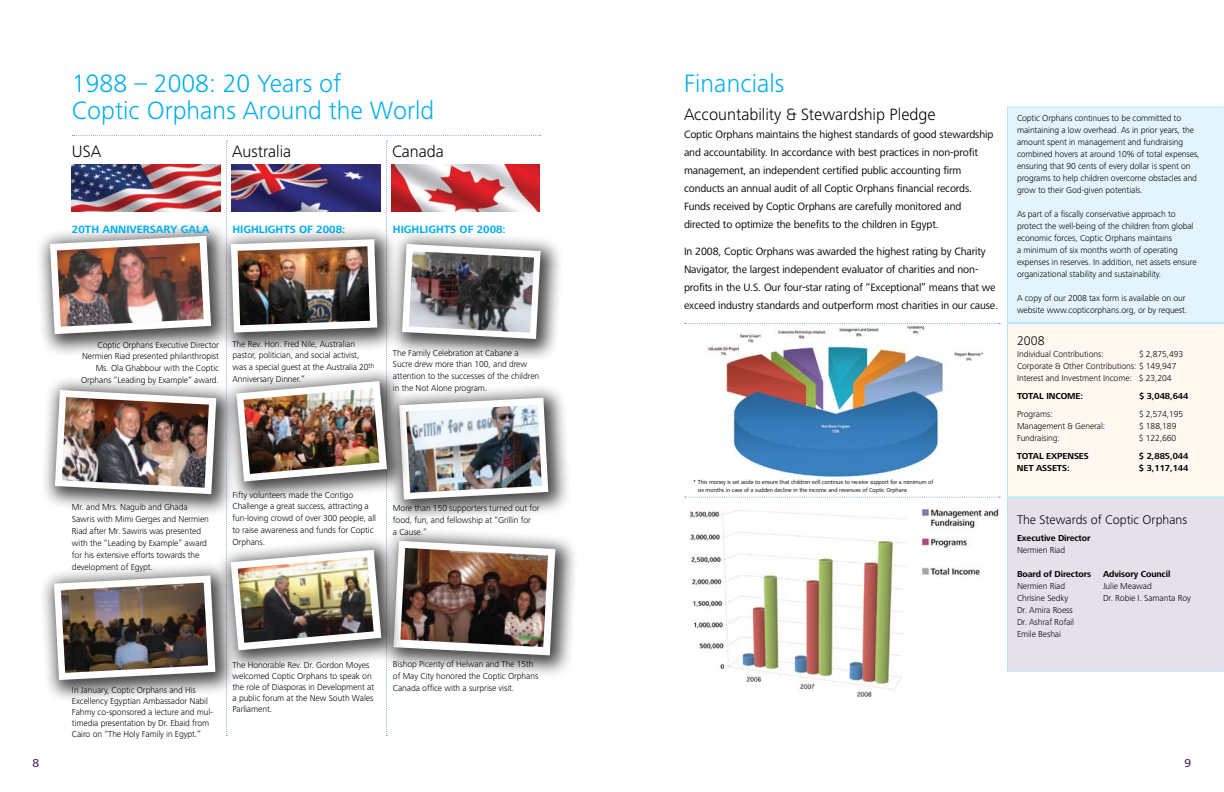
<style>
.page{position:relative;width:1224px;height:792px;background:#fff}
.page>*{position:absolute;margin:0;border:0;box-sizing:border-box;transform-origin:0 0}
.t1{font:300 26px/27px "Frutiger Next LT";color:#00aeef}
.t2{font:300 17px "Frutiger Next LT";color:#000}
.t3{font:300 13px "Frutiger Next LT";color:#000}
.t4{font:500 12px "Frutiger Next LT";color:#532970}
.t5{font:11px/18px "Frutiger Next LT";letter-spacing:-.01em;color:#000}
.t6{font:700 11px "Frutiger Next LT";color:#00aeef}
.t7{font:300 9px/12px "Frutiger Next LT";letter-spacing:-.01em;color:#000}
.t8{font:700 9px "Frutiger Next LT";letter-spacing:-.01em;color:#000}
.t9{font:6px/8px "Frutiger Next LT";letter-spacing:-.01em;color:#000}
</style>
<div class="page">
<div style="left:38px;top:373px;width:200px;height:142px;background:#000;opacity:.74"></div>
<div style="left:33px;top:219px;width:200px;height:137px;background:#000;opacity:.74"></div>
<div style="left:37px;top:559px;width:200px;height:143px;background:#000;opacity:.74"></div>
<div style="left:385px;top:227px;width:177px;height:133px;background:#000;opacity:.74"></div>
<div style="left:382px;top:381px;width:188px;height:140px;background:#000;opacity:.74"></div>
<div style="left:377px;top:524px;width:200px;height:153px;background:#000;opacity:.74"></div>
<img style="left:50px;top:135px;width:505px;height:601px">
<img style="left:238px;top:246px;width:132px;height:79px">
<img style="left:243px;top:388px;width:136px;height:86px">
<img style="left:238px;top:557px;width:136px;height:86px">
<div style="left:1007px;top:106px;width:217px;height:217px;background:#e3f4fd"></div>
<svg style="left:1007px;top:323px;width:217px;height:349px"></svg>
<img style="left:689px;top:509px;width:310px;height:188px">
<img style="left:707px;top:325px;width:277px;height:152px">
<svg style="left:685px;top:323px;width:315px;height:1px"></svg>
<svg style="left:685px;top:497px;width:315px;height:1px"></svg>
<h1 class="t1" style="left:72px;top:70px;width:364px">1988 – 2008: 20 Years of<br>Coptic Orphans Around the World</h1>
<h1 class="t1" style="left:684px;top:70px;width:102px">Financials</h1>
<h2 class="t2" style="left:684px;top:105px;width:253px">Accountability &amp; Stewardship Pledge</h2>
<p class="t5" style="left:684px;top:125px;width:311px">Coptic Orphans maintains the highest standards of good stewardship and accountability. In accordance with best practices in non-profit management, an independent certified public accounting firm conducts an annual audit of all Coptic Orphans financial records.<br>Funds received by Coptic Orphans are carefully monitored and directed to optimize the benefits to the children in Egypt.</p>
<p class="t5" style="left:684px;top:242px;width:316px">In 2008, Coptic Orphans was awarded the highest rating by Charity Navigator, the largest independent evaluator of charities and non&shy;profits in the U.S. Our four-star rating of “Exceptional” means that we exceed industry standards and outperform most charities in our cause.</p>
<h2 class="t2" style="left:72px;top:142px;width:31px">US A</h2>
<h2 class="t2" style="left:232px;top:142px;width:61px">Australia</h2>
<h2 class="t2" style="left:392px;top:142px;width:54px">Canada</h2>
<p class="t6" style="left:72px;top:223px;width:137px">20th Anniversary Gala</p>
<p class="t6" style="left:232px;top:223px;width:114px">Highlights of 2008:</p>
<p class="t6" style="left:393px;top:223px;width:114px">Highlights of 2008:</p>
<p class="t7" style="left:81px;top:339px;width:139px;text-align:right">Coptic Orphans Executive Director Nermien Riad presented philanthropist Ms. Ola Ghabbour with the Coptic Orphans “Leading by Example” award.</p>
<p class="t7" style="left:232px;top:338px;width:143px">The Rev. Hon. Fred N ile, Australian pastor, politician, and social activist, was a special guest at the Australia 20<sup>th </sup>Anniversary Dinner.”</p>
<p class="t7" style="left:393px;top:347px;width:148px">The Family Celebration at Cabane a Sucre drew more than 100, and drew attention to the successes of the children in the Not Alone program.</p>
<p class="t7" style="left:72px;top:502px;width:139px">Mr. and Mrs. Naguib and Ghada<br>Sawris with Mimi Gerges and Nermien<br>Riad after Mr. Sawiris was presented with the “Leading by Example” award for his extensive efforts towards the development of Egypt.</p>
<p class="t7" style="left:233px;top:489px;width:145px">Fifty volunteers made the Contigo<br>Challenge a great success, attracting a fun-loving crowd of over 300 people, all to raise awareness and funds for Coptic<br>Orphans.</p>
<p class="t7" style="left:393px;top:503px;width:148px">More than 150 supporters turned out for food, fun, and fellowship at “Grillin for<br>a Cause.”</p>
<p class="t7" style="left:72px;top:685px;width:143px;line-height:11px">I n January, Coptic Orphans and H is Excellency Egyptian Ambassador Nabil Fahmy co-sponsored a lecture and mul&shy;timedia presentation by Dr. Ebaid from Cairo on “The Holy Family in Egypt.”</p>
<p class="t7" style="left:233px;top:660px;width:143px;line-height:11px">The Honorable Rev. Dr. Gordon Moyes welcomed Coptic Orphans to speak on the role of Diasporas in Development at a public forum at the New South Wales<br>Parliament.</p>
<p class="t7" style="left:393px;top:659px;width:147px">Bishop Picenty of Helwan and The 15th of May City honored the Coptic Orphans<br>Canada office with a surprise visit.</p>
<p class="t9" style="left:698px;top:478px;width:237px;text-indent:-4px">* This money is set aside to ensure that children will continue to receive support for a minimum of six months in case of a sudden decline in the income and revenues of Coptic Orphans</p>
<p class="t7" style="left:1017px;top:112px;width:184px">Coptic Orphans continues to be committed to maintaining a low overhead. As in prior years, the amount spent in management and fundraising combined hovers at around 10% of total expenses, ensuring that 90 cents of every dollar is spent on programs to help children overcome obstacles and grow to their God-given potentials.</p>
<p class="t7" style="left:1017px;top:208px;width:181px">As part of a fiscally conservative approach to protect the well-being of the children from global economic forces, Coptic Orphans maintains<br>a minimum of six months worth of operating expenses in reserves. I n addition, net assets ensure organizational stability and sustainability.</p>
<p class="t7" style="left:1017px;top:292px;width:172px">A copy of our 2008 tax form is available on our website www.copticorphans.org, or by request.</p>
<h3 class="t3" style="left:1017px;top:333px;width:29px">2008</h3>
<p class="t7" style="left:1017px;top:348px;width:88px">I ndividual Contributions:</p>
<p class="t7" style="left:1017px;top:348px;width:168px;text-indent:122px">$ 2,875,493<br>Corporate &amp; Other Contributions: $ 149,947<br>I nterest and I nvestment I ncome: $ 23,204</p>
<p class="t8" style="left:1017px;top:391px;width:36px">TOTALINCOME</p>
<p class="t8" style="left:1080px;top:391px;width:4px">:</p>
<p class="t8" style="left:1139px;top:391px;width:51px">$ 3,048,644</p>
<p class="t7" style="left:1017px;top:408px;width:37px">Programs:</p>
<p class="t7" style="left:1139px;top:408px;width:46px">$ 2,574,195</p>
<p class="t7" style="left:1017px;top:420px;width:90px">Management &amp; General:</p>
<p class="t7" style="left:1139px;top:420px;width:39px">$ 188,189</p>
<p class="t7" style="left:1017px;top:432px;width:44px">Fundraising:</p>
<p class="t7" style="left:1139px;top:432px;width:39px">$ 122,660</p>
<p class="t8" style="left:1017px;top:451px;width:36px">TOTALEXPENSES</p>
<p class="t8" style="left:1139px;top:451px;width:51px">$ 2,885,044</p>
<p class="t8" style="left:1017px;top:463px;width:7px">NET</p>
<p class="t8" style="left:1036px;top:463px;width:12px">ASSETS</p>
<p class="t8" style="left:1067px;top:463px;width:4px">:</p>
<p class="t8" style="left:1139px;top:463px;width:51px">$ 3,117,144</p>
<h3 class="t3" style="left:1017px;top:512px;width:172px">The Stewards of Coptic Orphans</h3>
<p class="t8" style="left:1017px;top:533px;width:75px">Executive Director</p>
<p class="t7" style="left:1017px;top:544px;width:50px">Nermien Riad</p>
<p class="t8" style="left:1017px;top:569px;width:76px">Board of Directors</p>
<p class="t8" style="left:1103px;top:569px;width:69px">Advisory Council</p>
<p class="t7" style="left:1017px;top:580px;width:50px">Nermien Riad</p>
<p class="t7" style="left:1103px;top:580px;width:50px">Julie Meawad</p>
<p class="t7" style="left:1017px;top:592px;width:53px">Chrisine Sedky</p>
<p class="t7" style="left:1103px;top:592px;width:89px">Dr. Robie I . Samanta Roy</p>
<p class="t7" style="left:1017px;top:604px;width:59px">Dr. Amira Roess<br>Dr. Ashraf Rofail<br>Emile Beshai</p>
<h3 class="t4" style="left:33px;top:757px;width:8px">8</h3>
<h3 class="t4" style="left:1185px;top:757px;width:8px">9</h3>
</div>
